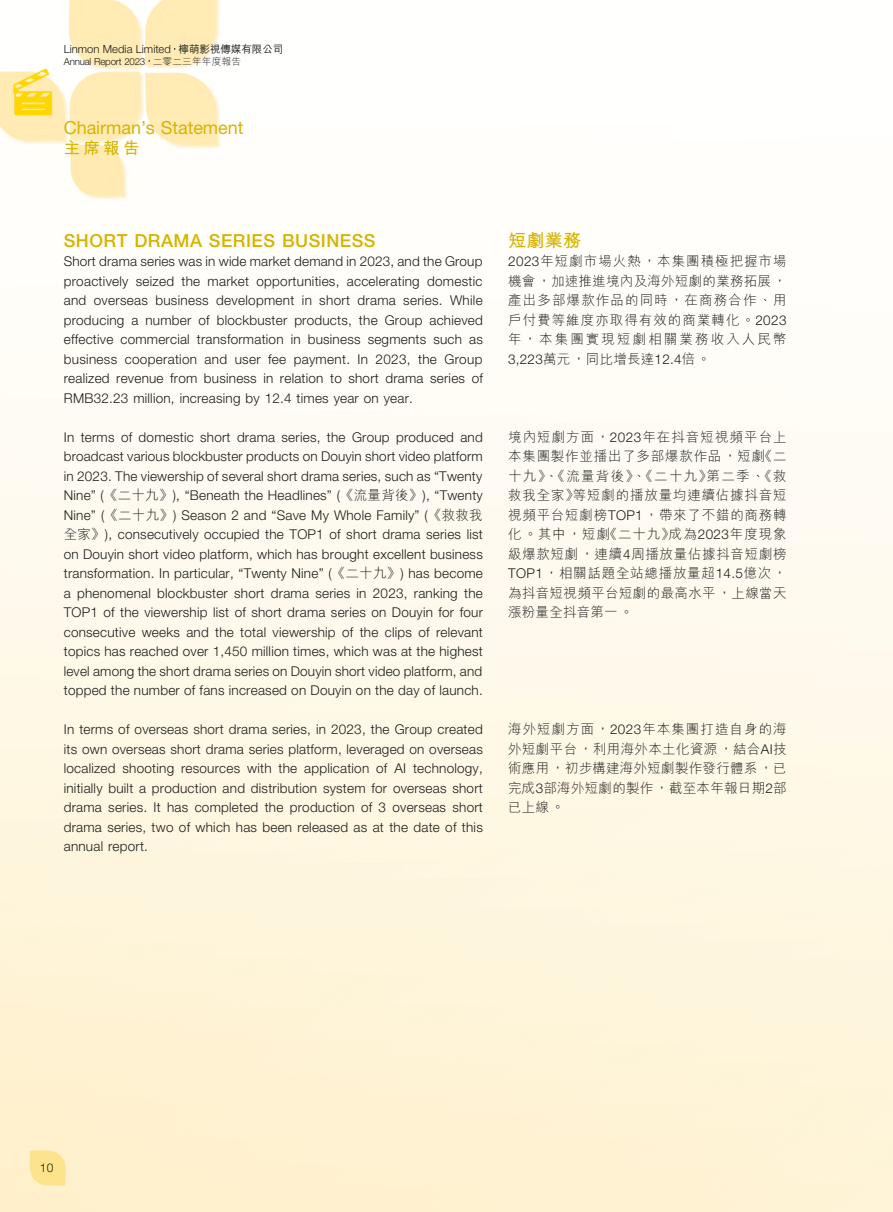
<style>
.page{position:relative;width:893px;height:1212px;background:#fff}
.page>*{position:absolute;margin:0;border:0;box-sizing:border-box;transform-origin:0 0}
.t1{font:500 18px "Helvetica Neue LT Std";letter-spacing:.025em;color:#d7b400}
.t2{font:18px "Helvetica Neue LT Std";letter-spacing:-.005em;color:#d7b400}
.t3{font:700 18px "M Hei HK";color:#d7b400}
.t4{font:700 16.5px "M Hei HK";color:#d7b400}
.t5{font:300 13.5px/19.5px "Helvetica Neue LT Std";letter-spacing:.015em;color:#1c1c1b;text-align:justify}
.t6{font:300 13.5px/19.5px "M Hei HK";letter-spacing:.025em;color:#1c1c1b;text-align:justify}
.t7{font:300 12px "Helvetica Neue LT Std";color:#1c1c1b}
.t8{font:300 11.25px "Helvetica Neue LT Std";color:#1c1c1b}
.t9{font:300 9.75px "Helvetica Neue LT Std";letter-spacing:-.025em;color:#1c1c1b}
.s1{font-family:"M Hei HK";font-weight:500;font-size:10.5px}
.s2{font-family:"M Hei HK"}
.s3{font-family:"Helvetica Neue LT Std"}
</style>
<div class="page">
<img style="left:0;top:0;width:893px;height:1212px">
<svg style="left:30px;top:1150px;width:36px;height:35px"></svg>
<p class="t8" style="left:64px;top:42px;width:221px">Linmon Media Limited <span class="s1">檸萌影視傳媒有限公司</span></p>
<p class="t9" style="left:64px;top:55px;width:179px">Annual Report 2023 <span class="s2">二零二三年年度報告</span></p>
<h1 class="t2" style="left:64px;top:117px;width:181px">Chairman’s Statement</h1>
<p class="t4" style="left:64px;top:135px;width:77px">主席報告</p>
<h1 class="t1" style="left:64px;top:230px;width:313px">SHORT DRAMA SERIES BUSINESS</h1>
<p class="t5" style="left:64px;top:251px;width:421px">Short drama series was in wide market demand in 2023, and the Group proactively seized the market opportunities, accelerating domestic and overseas business development in short drama series. While producing a number of blockbuster products, the Group achieved effective commercial transformation in business segments such as business cooperation and user fee payment. In 2023, the Group realized revenue from business in relation to short drama series of RMB32.23 million, increasing by 12.4 times year on year.</p>
<p class="t5" style="left:64px;top:427px;width:421px">In terms of domestic short drama series, the Group produced and broadcast various blockbuster products on Douyin short video platform in 2023. The viewership of several short drama series, such as “Twenty Nine” (<span class="s2">《二十九》</span>), “Beneath the Headlines” (<span class="s2">《流量背後》</span>), “Twenty Nine” (<span class="s2">《二十九》</span>) Season 2 and “Save My Whole Family” (<span class="s2">《救救我全家》</span>), consecutively occupied the TOP1 of short drama series list on Douyin short video platform, which has brought excellent business transformation. In particular, “Twenty Nine” (<span class="s2">《二十九》</span>) has become a phenomenal blockbuster short drama series in 2023, ranking the TOP1 of the viewership list of short drama series on Douyin for four consecutive weeks and the total viewership of the clips of relevant topics has reached over 1,450 million times, which was at the highest level among the short drama series on Douyin short video platform, and topped the number of fans increased on Douyin on the day of launch.</p>
<p class="t5" style="left:64px;top:719px;width:421px">In terms of overseas short drama series, in 2023, the Group created its own overseas short drama series platform, leveraged on overseas localized shooting resources with the application of AI technology, initially built a production and distribution system for overseas short drama series. It has completed the production of 3 overseas short drama series, two of which has been released as at the date of this annual report.</p>
<h1 class="t3" style="left:508px;top:227px;width:74px">短劇業務</h1>
<p class="t6" style="left:508px;top:251px;width:280px"><span class="s3">2023</span>年短劇市場火熱，本集團積極把握市場機會，加速推進境內及海外短劇的業務拓展，產出多部爆款作品的同時，在商務合作、用戶付費等維度亦取得有效的商業轉化。<span class="s3">2023</span>年，本集團實現短劇相關業務收入人民幣<span class="s3">3,223</span>萬元，同比增長達<span class="s3">12.4</span>倍。</p>
<p class="t6" style="left:508px;top:426px;width:280px">境內短劇方面，<span class="s3">2023</span>年在抖音短視頻平台上本集團製作並播出了多部爆款作品，短劇《二十九》、《流量背後》、《二十九》第二季、《救救我全家》等短劇的播放量均連續佔據抖音短視頻平台短劇榜<span class="s3">TOP1</span>，帶來了不錯的商務轉化。其中，短劇《二十九》成為<span class="s3">2023</span>年度現象級爆款短劇，連續<span class="s3">4</span>周播放量佔據抖音短劇榜<span class="s3">TOP1</span>，相關話題全站總播放量超<span class="s3">14.5</span>億次，為抖音短視頻平台短劇的最高水平，上線當天漲粉量全抖音第一。</p>
<p class="t6" style="left:508px;top:719px;width:280px">海外短劇方面，<span class="s3">2023</span>年本集團打造自身的海外短劇平台，利用海外本土化資源，結合<span class="s3">AI</span>技術應用，初步構建海外短劇製作發行體系，已完成<span class="s3">3</span>部海外短劇的製作，截至本年報日期<span class="s3">2</span>部已上線。</p>
<p class="t7" style="left:40px;top:1160px;width:15px">10</p>
</div>
